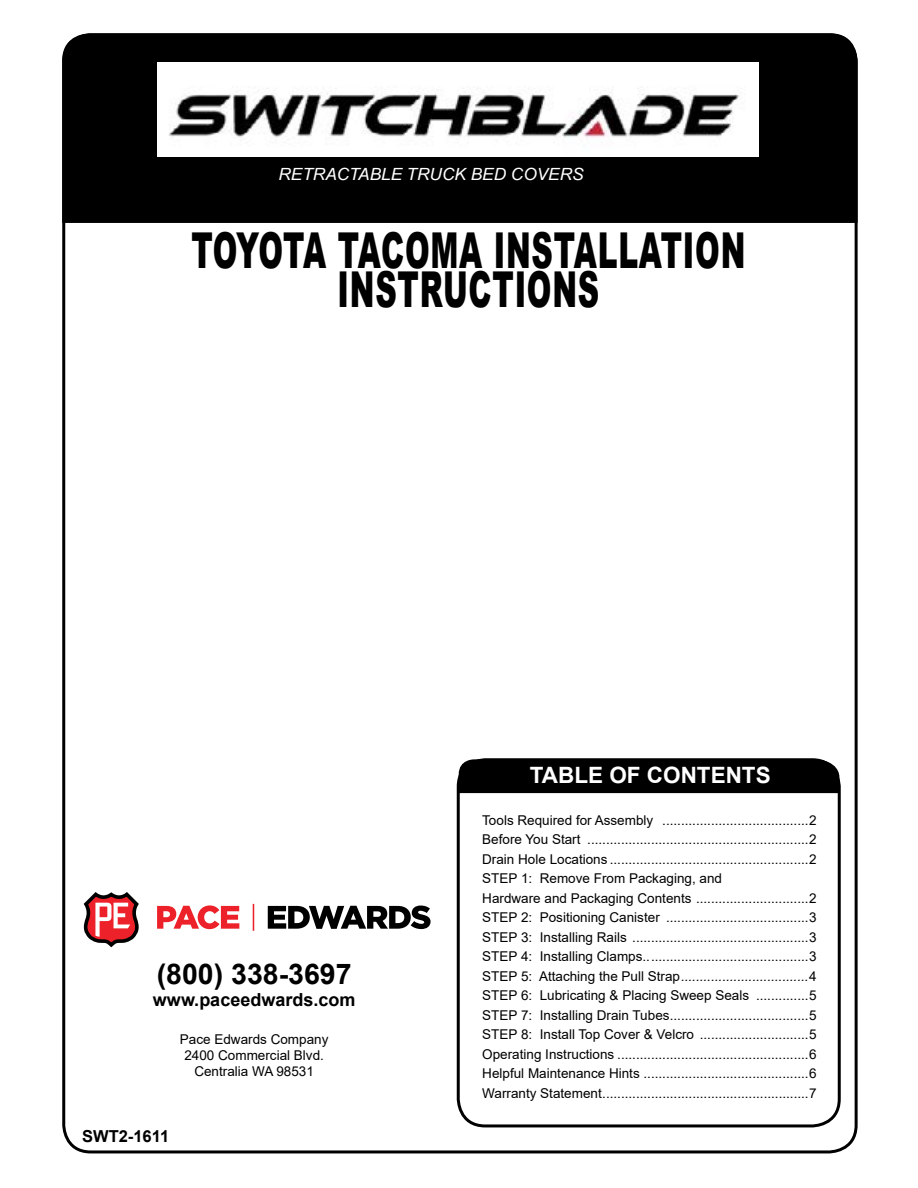
<style>
.page{position:relative;width:918px;height:1188px;background:#fff}
.page>*{position:absolute;margin:0;border:0;box-sizing:border-box;transform-origin:0 0}
.t1{font:900 49.5px/39.6px "Arial";letter-spacing:.025em;color:#000;text-align:center;scale:.6 1}
.t2{font:700 28.5px "Arial";color:#000}
.t3{font:700 22.5px "Arial";color:#fff}
.t4{font:700 18px "Arial";color:#000}
.t5{font:italic 16.8px "Arial Narrow";color:#fff;scale:1.25 1}
.t6{font:700 16.5px "Arial";color:#000}
.t7{font:13.5px/19.5px "Arial";color:#000;text-align:center}
.s1{font-style:italic}
</style>
<div class="page">
<div style="left:62px;top:33px;width:796px;height:190px;background:#000"></div>
<div style="left:457px;top:758px;width:384px;height:369px;border:3px solid #000;border-radius:27px"></div>
<div style="left:459px;top:759px;width:380px;height:34px;background:#000"></div>
<img style="left:158px;top:63px;width:600px;height:93px">
<svg style="left:157px;top:905px;width:82px;height:24px"></svg>
<svg style="left:268px;top:906px;width:163px;height:23px"></svg>
<svg style="left:253px;top:904px;width:1px;height:27px"></svg>
<svg style="left:83px;top:892px;width:56px;height:56px"></svg>
<p class="t5" style="left:278px;top:162px;width:246px">RETRACTABLE TRUCK BED COVERS</p>
<h1 class="t1" style="left:192px;top:229px;width:924px">TOYOTA TACOMA INSTALLATION<br>INSTRUCTIONS</h1>
<h2 class="t2" style="left:157px;top:954px;width:196px">(800) 338-3697</h2>
<h3 class="t4" style="left:153px;top:987px;width:204px">www.paceedwards.com</h3>
<p class="t7" style="left:180px;top:1031px;width:150px;line-height:16.2px">Pace Edwards Company<br>2400 Commercial Blvd.<br>Centralia WA 98531</p>
<p class="t6" style="left:82px;top:1125px;width:89px">SWT2-1611</p>
<h3 class="t3" style="left:530px;top:759px;width:242px">TABLE OF CONTENTS</h3>
<p class="t7" style="left:482px;top:810px;width:336px;text-align:left">Tools Required for Assembly .......................................2<br>Before You Start ...........................................................2<br>Drain Hole Locations .....................................................2<br>STEP 1: Remove From Packaging, and<br>Hardware and Packaging Contents ..............................2<br>STEP 2: Positioning Canister ......................................3<br>STEP 3: Installing Rails ...............................................3<br>STEP 4: Installing Clamps............................................3<br>STEP 5: Attaching the Pull Strap<span class="s1">..................................</span>4<br>STEP 6: Lubricating &amp; Placing Sweep Seals ..............5<br>STEP 7: Installing Drain Tubes.....................................5<br>STEP 8: Install Top Cover &amp; Velcro .............................5<br>Operating Instructions ...................................................6<br>Helpful Maintenance Hints ............................................6<br>Warranty Statement.......................................................7</p>
</div>
